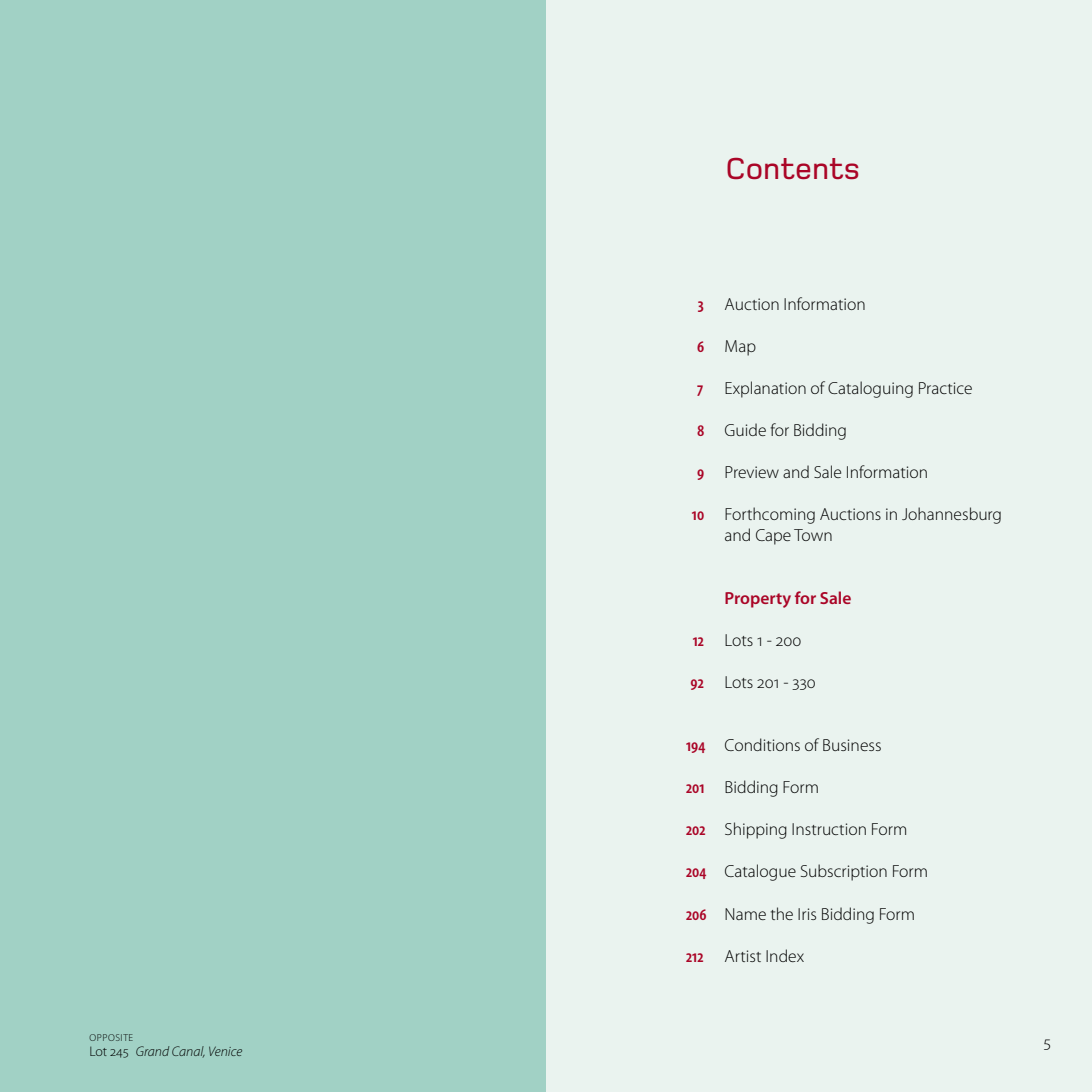
<style>
.page{position:relative;width:1092px;height:1092px;background:#fff}
.page>*{position:absolute;margin:0;border:0;box-sizing:border-box;transform-origin:0 0}
.t1{font:500 31.5px "Foundry Monoline";color:#aa0527}
.t2{font:300 17.5px/21px "Myriad Pro";color:#000}
.t3{font:600 17.5px "Myriad Pro";color:#aa0527}
.t4{font:italic 300 14px "Myriad Pro";color:#000}
.t5{font:300 10.15px "Myriad Pro";letter-spacing:.055em;color:#000}
.s1{font-style:normal}
.s2{font-weight:600;font-stretch:condensed;color:#aa0527}
</style>
<div class="page">
<div style="left:534px;top:0;width:557px;height:1091px;background:#eaf3ef"></div>
<div style="left:0;top:0;width:546px;height:1091px;background:#a1d1c5"></div>
<p class="t5" style="left:89px;top:1033px;width:45px">OPPOSITE</p>
<p class="t4" style="left:89px;top:1046px;width:155px"><span class="s1">Lot 245</span> Grand Canal, Venice</p>
<h1 class="t1" style="left:725px;top:157px;width:136px">Contents</h1>
<p class="t2" style="left:697px;top:295px;width:170px"><span class="s2">3</span> Auction Information</p>
<p class="t2" style="left:697px;top:337px;width:60px"><span class="s2">6</span> Map</p>
<p class="t2" style="left:697px;top:379px;width:277px"><span class="s2">7</span> Explanation of Cataloguing Practice</p>
<p class="t2" style="left:697px;top:421px;width:151px"><span class="s2">8</span> Guide for Bidding</p>
<p class="t2" style="left:697px;top:463px;width:233px"><span class="s2">9</span> Preview and Sale Information</p>
<p class="t2" style="left:724px;top:505px;width:279px;text-indent:-33px"><span class="s2">10</span> Forthcoming Auctions in Johannesburg and Cape Town</p>
<p class="t3" style="left:724px;top:591px;width:128px">Property for Sale</p>
<p class="t2" style="left:692px;top:631px;width:110px"><span class="s2">12</span> Lots 1 - 200</p>
<p class="t2" style="left:690px;top:673px;width:127px"><span class="s2">92</span> Lots 201 - 330</p>
<p class="t2" style="left:686px;top:736px;width:197px"><span class="s2">194</span> Conditions of Business</p>
<p class="t2" style="left:686px;top:778px;width:134px"><span class="s2">201</span> Bidding Form</p>
<p class="t2" style="left:686px;top:820px;width:223px"><span class="s2">202</span> Shipping Instruction Form</p>
<p class="t2" style="left:686px;top:862px;width:243px"><span class="s2">204</span> Catalogue Subscription Form</p>
<p class="t2" style="left:686px;top:904px;width:230px"><span class="s2">206</span> Name the Iris Bidding Form</p>
<p class="t2" style="left:686px;top:946px;width:120px"><span class="s2">212</span> Artist Index</p>
<p class="t2" style="left:1043px;top:1032px;width:9px">5</p>
</div>
